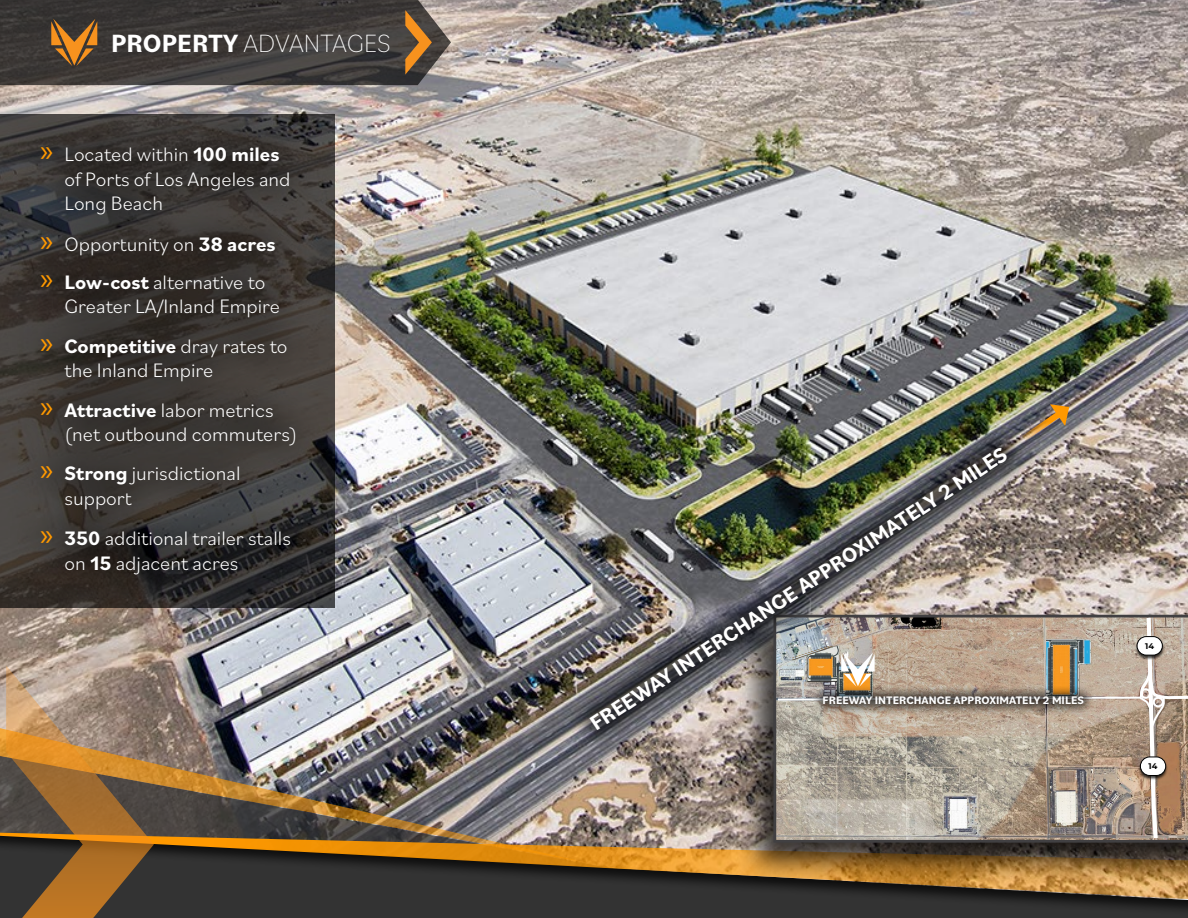
<style>
.page{position:relative;width:1188px;height:918px;background:#fff}
.page>*{position:absolute;margin:0;border:0;box-sizing:border-box;transform-origin:0 0}
.t1{font:200 26.1px "Bilo";color:#fff}
.t2{font:700 21.6px "Bilo";color:#fff}
.t3{font:300 20.4px/39.5px "Bilo";color:#fff}
.t4{font:700 11.4px "Bilo";color:#fff}
.t5{font:700 8.25px "Montserrat";color:#000}
.s1{font-weight:700}
.s2{font-family:"Myriad Pro";font-weight:400;font-size:31.5px;color:#f90}
</style>
<div class="page">
<img style="left:0;top:0;width:1188px;height:649px">
<svg style="left:0;top:114px;width:334px;height:494px"></svg>
<svg style="left:10px;top:114px;width:318px;height:491px"></svg>
<img style="left:584px;top:752px;width:151px;height:62px">
<svg style="left:0;top:814px;width:1188px;height:104px;fill:#333"></svg>
<img style="left:0;top:649px;width:584px;height:181px">
<svg style="left:0;top:830px;width:1188px;height:75px;fill:#333"></svg>
<svg style="left:6px;top:666px;width:148px;height:252px"></svg>
<svg style="left:0;top:0;width:451px;height:85px"></svg>
<svg style="left:1015px;top:404px;width:55px;height:39px"></svg>
<div style="left:735px;top:609px;width:453px;height:276px;background:#000;opacity:.75"></div>
<svg style="left:776px;top:614px;width:412px;height:228px"></svg>
<div style="left:567px;top:426px;width:462px;height:326px;background:#000;opacity:.66"></div>
<p class="t1" style="left:111px;top:25px;width:281px"><span class="s1">PROPERTY</span> ADVANTAGES</p>
<p class="t3" style="left:65px;top:141px;width:228px;line-height:24.5px;text-indent:-24px"><span class="s2">»</span> Located within <span class="s1">100 miles </span>of Ports of Los Angeles and<br>Long Beach</p>
<p class="t3" style="left:40px;top:224px;width:237px;line-height:38.1px"><span class="s2">»</span> Opportunity on <span class="s1">38 acres </span><span class="s2">»</span> <span class="s1">Low-cost</span> alternative to</p>
<p class="t3" style="left:40px;top:286px;width:249px;text-indent:24px">Greater LA/Inland Empire <span class="s2">»</span> <span class="s1">Competitive</span> dray rates to</p>
<p class="t3" style="left:40px;top:350px;width:235px;text-indent:24px">the Inland Empire<br><span class="s2">»</span> <span class="s1">Attractive</span> labor metrics</p>
<p class="t3" style="left:40px;top:414px;width:259px;text-indent:24px">(net outbound commuters) <span class="s2">»</span> <span class="s1">Strong</span> jurisdictional</p>
<p class="t3" style="left:40px;top:477px;width:252px;line-height:40.5px;text-indent:24px">support<br><span class="s2">»</span> <span class="s1">350</span> additional trailer stalls</p>
<p class="t3" style="left:65px;top:543px;width:176px">on <span class="s1">15</span> adjacent acres</p>
<p class="t2" style="left:585px;top:715px;width:497px;rotate:-34deg">FREEWAY INTERCHANGE APPROXIMATELY 2 MILES</p>
<p class="t4" style="left:823px;top:692px;width:263px">FREEWAY INTERCHANGE APPROXIMATELY 2 MILES</p>
<p class="t5" style="left:1145px;top:640px;width:10px">14</p>
<p class="t5" style="left:1149px;top:760px;width:10px">14</p>
</div>
